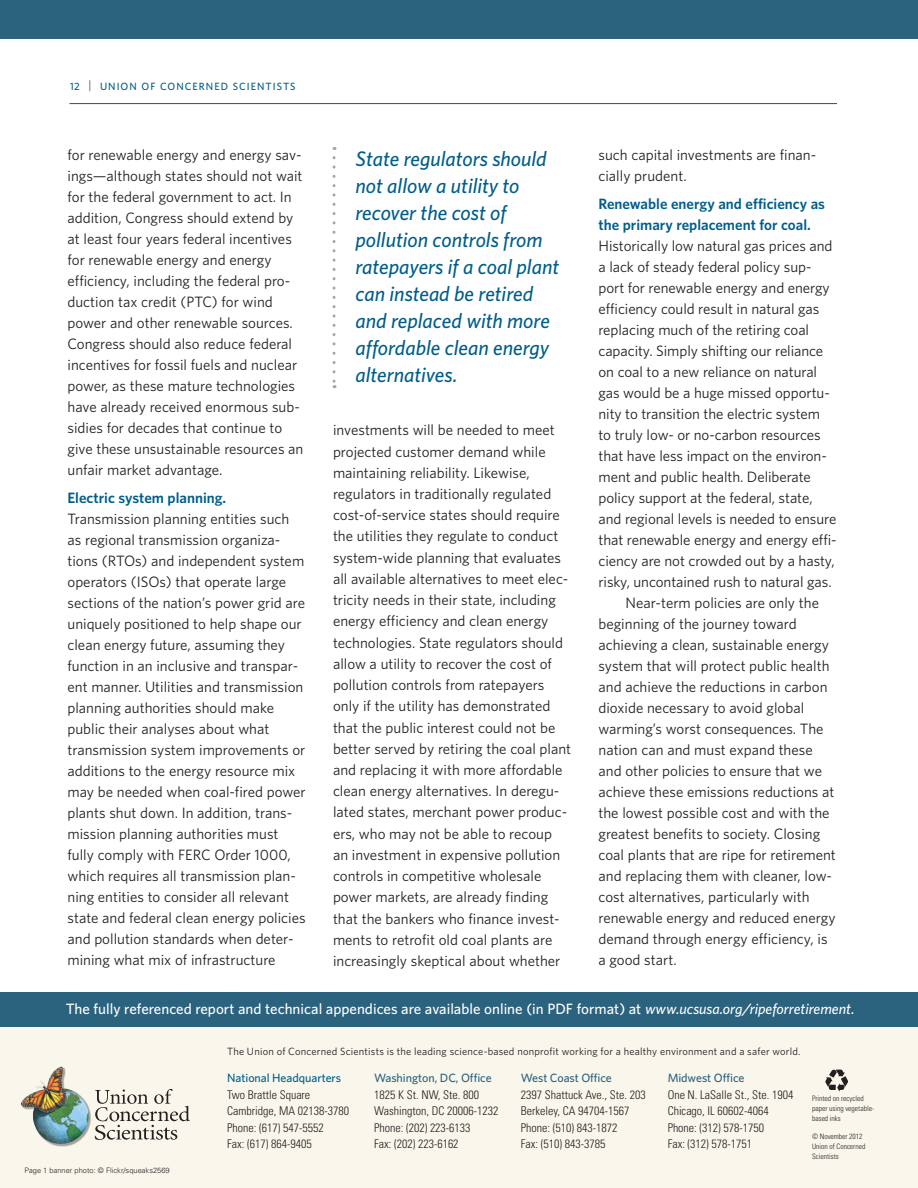
<style>
.page{position:relative;width:918px;height:1188px;background:#fff}
.page>*{position:absolute;margin:0;border:0;box-sizing:border-box;transform-origin:0 0}
.t1{font:italic 500 21px/27px "Whitney";color:#005d8a}
.t2{font:15px/21px "Whitney";color:#231f20}
.t3{font:600 15px/21px "Whitney";color:#005d8a}
.t4{font:500 15px "Whitney";color:#fff}
.t5{font:italic 500 15px "Whitney";color:#fff}
.t6{font:300 condensed 12px/16.5px "Univers";color:#231f20}
.t7{font:500 12px "Whitney";letter-spacing:-.005em;color:#2b627e}
.t8{font:500 12px "Whitney";letter-spacing:-.005em;color:#005d8a}
.t9{font:10.5px "Whitney";letter-spacing:.02em;color:#231f20}
.t10{font:500 10.5px "Whitney";letter-spacing:.1em;color:#005d8a}
.t11{font:300 condensed 7.5px/9.8px "Univers";color:#231f20}
.t12{font:300 7.5px "Univers";color:#231f20}
.s1{font-style:normal}
</style>
<div class="page">
<hr style="left:69px;top:103px;width:768px;height:1px;background:#005d8a">
<div style="left:0;top:0;width:918px;height:39px;background:#2b627e"></div>
<div style="left:0;top:1010px;width:918px;height:178px;background:#f9f7eb"></div>
<svg style="left:95px;top:1089px;width:95px;height:51px"></svg>
<div style="left:22px;top:1067px;width:69px;height:79px;background:#231f20;opacity:.4"></div>
<img style="left:34px;top:1067px;width:27px;height:25px">
<div style="left:0;top:992px;width:918px;height:35px;background:#2b627e"></div>
<img style="left:826px;top:1069px;width:22px;height:22px">
<svg style="left:333px;top:158px;width:3px;height:230px"></svg>
<p class="t10" style="left:70px;top:79px;width:11px">12</p>
<p class="t10" style="left:100px;top:80px;width:196px">Union of Concerned Scientists</p>
<p class="t2" style="left:68px;top:145px;width:237px">for renewable energy and energy sav&shy;ings—although states should not wait for the federal government to act. In addition, Congress should extend by at least four years federal incentives for renewable energy and energy efficiency, including the federal pro&shy;duction tax credit (PTC) for wind power and other renewable sources.<br>Congress should also reduce federal incentives for fossil fuels and nuclear power, as these mature technologies have already received enormous sub&shy;sidies for decades that continue to give these unsustainable resources an unfair market advantage.</p>
<p class="t3" style="left:68px;top:487px;width:160px">Electric system planning.</p>
<p class="t2" style="left:68px;top:508px;width:240px">Transmission planning entities such as regional transmission organiza&shy;tions (RTOs) and independent system operators (ISOs) that operate large sections of the nation’s power grid are uniquely positioned to help shape our clean energy future, assuming they function in an inclusive and transpar&shy;ent manner. Utilities and transmission planning authorities should make public their analyses about what transmission system improvements or additions to the energy resource mix may be needed when coal-fired power plants shut down. In addition, trans&shy;mission planning authorities must fully comply with FERC Order 1000, which requires all transmission plan&shy;ning entities to consider all relevant state and federal clean energy policies and pollution standards when deter&shy;mining what mix of infrastructure</p>
<h1 class="t1" style="left:356px;top:145px;width:205px">State regulators should not allow a utility to recover the cost of pollution controls from ratepayers if a coal plant can instead be retired and replaced with more affordable clean energy alternatives.</h1>
<p class="t2" style="left:333px;top:419px;width:240px">investments will be needed to meet projected customer demand while maintaining reliability. Likewise, regulators in traditionally regulated cost-of-service states should require the utilities they regulate to conduct system-wide planning that evaluates all available alternatives to meet elec&shy;tricity needs in their state, including energy efficiency and clean energy technologies. State regulators should allow a utility to recover the cost of pollution controls from ratepayers only if the utility has demonstrated that the public interest could not be better served by retiring the coal plant and replacing it with more affordable clean energy alternatives. In deregu&shy;lated states, merchant power produc&shy;ers, who may not be able to recoup<br>an investment in expensive pollution controls in competitive wholesale power markets, are already finding that the bankers who finance invest&shy;ments to retrofit old coal plants are increasingly skeptical about whether</p>
<p class="t2" style="left:598px;top:145px;width:219px">such capital investments are finan&shy;cially prudent.</p>
<p class="t3" style="left:598px;top:193px;width:228px">Renewable energy and efficiency as the primary replacement for coal.</p>
<p class="t2" style="left:598px;top:235px;width:235px">Historically low natural gas prices and</p>
<p class="t2" style="left:598px;top:256px;width:214px">a lack of steady federal policy sup-</p>
<p class="t2" style="left:598px;top:277px;width:233px">port for renewable energy and energy</p>
<p class="t2" style="left:598px;top:298px;width:222px">efficiency could result in natural gas</p>
<p class="t2" style="left:598px;top:319px;width:212px">replacing much of the retiring coal</p>
<p class="t2" style="left:598px;top:340px;width:226px">capacity. Simply shifting our reliance</p>
<p class="t2" style="left:598px;top:361px;width:220px">on coal to a new reliance on natural</p>
<p class="t2" style="left:598px;top:382px;width:233px">gas would be a huge missed opportu-</p>
<p class="t2" style="left:598px;top:403px;width:223px">nity to transition the electric system</p>
<p class="t2" style="left:598px;top:424px;width:224px">to truly low- or no-carbon resources</p>
<p class="t2" style="left:598px;top:445px;width:230px">that have less impact on the environ-</p>
<p class="t2" style="left:598px;top:466px;width:214px">ment and public health. Deliberate</p>
<p class="t2" style="left:598px;top:487px;width:216px">policy support at the federal, state,</p>
<p class="t2" style="left:598px;top:508px;width:239px">and regional levels is needed to ensure</p>
<p class="t2" style="left:598px;top:529px;width:240px">that renewable energy and energy effi-</p>
<p class="t2" style="left:598px;top:550px;width:238px">ciency are not crowded out by a hasty,</p>
<p class="t2" style="left:598px;top:571px;width:235px">risky, uncontained rush to natural gas.</p>
<p class="t2" style="left:626px;top:592px;width:195px">Near-term policies are only the</p>
<p class="t2" style="left:598px;top:613px;width:200px">beginning of the journey toward</p>
<p class="t2" style="left:598px;top:634px;width:232px">achieving a clean, sustainable energy</p>
<p class="t2" style="left:598px;top:655px;width:233px">system that will protect public health</p>
<p class="t2" style="left:598px;top:676px;width:231px">and achieve the reductions in carbon</p>
<p class="t2" style="left:598px;top:697px;width:207px">dioxide necessary to avoid global</p>
<p class="t2" style="left:598px;top:718px;width:227px">warming’s worst consequences. The</p>
<p class="t2" style="left:598px;top:739px;width:216px">nation can and must expand these</p>
<p class="t2" style="left:598px;top:760px;width:225px">and other policies to ensure that we</p>
<p class="t2" style="left:598px;top:781px;width:238px">achieve these emissions reductions at</p>
<p class="t2" style="left:598px;top:802px;width:233px">the lowest possible cost and with the</p>
<p class="t2" style="left:598px;top:823px;width:223px">greatest benefits to society. Closing</p>
<p class="t2" style="left:598px;top:844px;width:239px">coal plants that are ripe for retirement</p>
<p class="t2" style="left:598px;top:865px;width:235px">and replacing them with cleaner, low-</p>
<p class="t2" style="left:598px;top:886px;width:213px">cost alternatives, particularly with</p>
<p class="t2" style="left:598px;top:907px;width:239px">renewable energy and reduced energy</p>
<p class="t2" style="left:598px;top:928px;width:231px">demand through energy efficiency, is</p>
<p class="t2" style="left:598px;top:949px;width:80px">a good start.</p>
<p class="t4" style="left:66px;top:1000px;width:491px">The fully referenced report and technical appendices are available online (in PDF</p>
<p class="t5" style="left:577px;top:1000px;width:279px"><span class="s1">format) at</span> www.ucsusa.org/ripeforretirement<span class="s1">.</span></p>
<p class="t9" style="left:227px;top:1045px;width:575px">The Union of Concerned Scientists is the leading science-based nonprofit working for a healthy environment and a safer world.</p>
<p class="t12" style="left:25px;top:1166px;width:147px">Page 1 banner photo: © Flickr/squeaks2569</p>
<p class="t8" style="left:227px;top:1071px;width:115px">National Headquarters</p>
<p class="t6" style="left:227px;top:1086px;width:123px">Two Brattle Square<br>Cambridge, MA 02138-3780<br>Phone: (617) 547-5552<br>Fax: (617) 864-9405</p>
<p class="t7" style="left:374px;top:1071px;width:119px">Washington, DC, Office</p>
<p class="t6" style="left:374px;top:1086px;width:126px">1825 K St. NW, Ste. 800<br>Washington, DC 20006-1232<br>Phone: (202) 223-6133<br>Fax: (202) 223-6162</p>
<p class="t7" style="left:521px;top:1071px;width:93px">West Coast Office</p>
<p class="t6" style="left:521px;top:1086px;width:127px">2397 Shattuck Ave., Ste. 203<br>Berkeley, CA 94704-1567<br>Phone: (510) 843-1872<br>Fax: (510) 843-3785</p>
<p class="t7" style="left:668px;top:1071px;width:78px">Midwest Office</p>
<p class="t6" style="left:668px;top:1086px;width:127px">One N. LaSalle St., Ste. 1904<br>Chicago, IL 60602-4064<br>Phone: (312) 578-1750<br>Fax: (312) 578-1751</p>
<p class="t11" style="left:812px;top:1094px;width:64px">Printed on recycled paper using vegetable&shy;based inks</p>
<p class="t11" style="left:812px;top:1131px;width:55px">© November 2012<br>Union of Concerned<br>Scientists</p>
</div>
